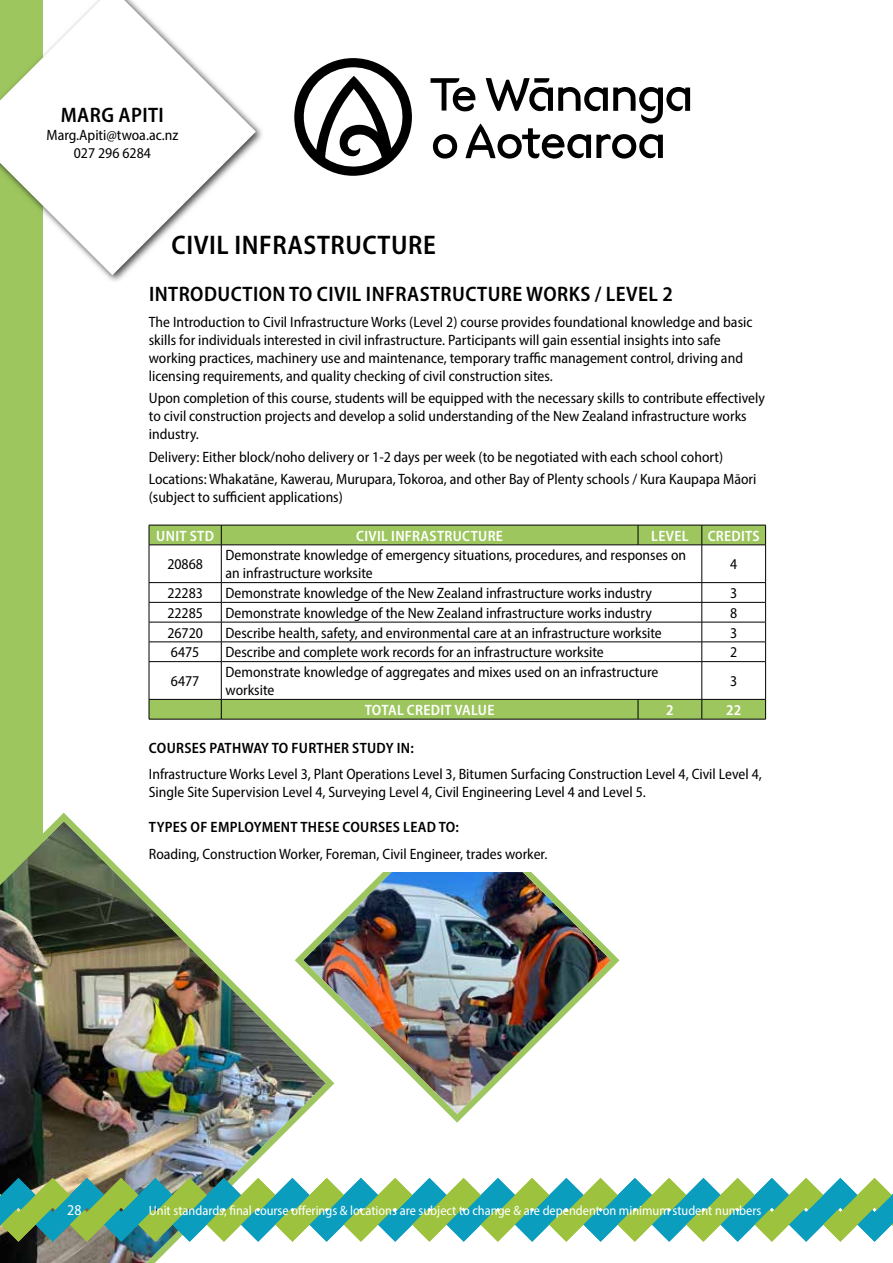
<style>
.page{position:relative;width:893px;height:1263px;background:#fff}
.page>*{position:absolute;margin:0;border:0;box-sizing:border-box;transform-origin:0 0}
.t1{font:600 semi-condensed 27px "Myriad Pro";letter-spacing:.02em;color:#000}
.t2{font:600 semi-condensed 21px "Myriad Pro";letter-spacing:.02em;color:#000}
.t3{font:semi-condensed 15px/18px "Myriad Pro";color:#000}
.t4{font:600 semi-condensed 15px "Myriad Pro";letter-spacing:.02em;color:#000}
.t5{font:600 semi-condensed 15px "Myriad Pro";letter-spacing:.02em;color:#fff}
.t6{font:semi-condensed 15px "Myriad Pro";color:#fff}
.t7{font:semi-condensed 13.5px "Myriad Pro";color:#fff}
</style>
<div class="page">
<div style="left:0;top:0;width:43px;height:1263px;background:#9dc65e"></div>
<img style="left:339px;top:872px;width:281px;height:251px">
<img style="left:0;top:812px;width:339px;height:451px">
<div style="left:149px;top:234px;width:616px;height:637px;background:#fff"></div>
<div style="left:150px;top:526px;width:615px;height:193px;background:#9dc65e"></div>
<svg style="left:150px;top:546px;width:615px;height:153px"></svg>
<hr style="left:149px;top:525px;width:72px;height:1px;background:#000">
<svg style="left:149px;top:525px;width:1px;height:20px"></svg>
<hr style="left:221px;top:525px;width:417px;height:1px;background:#000">
<svg style="left:221px;top:525px;width:1px;height:20px"></svg>
<hr style="left:638px;top:525px;width:64px;height:1px;background:#000">
<svg style="left:638px;top:525px;width:1px;height:20px"></svg>
<hr style="left:702px;top:525px;width:64px;height:1px;background:#000">
<svg style="left:702px;top:525px;width:1px;height:20px"></svg>
<svg style="left:765px;top:525px;width:1px;height:20px"></svg>
<svg style="left:149px;top:700px;width:1px;height:19px"></svg>
<svg style="left:221px;top:700px;width:1px;height:19px"></svg>
<svg style="left:638px;top:700px;width:1px;height:19px"></svg>
<svg style="left:702px;top:700px;width:1px;height:19px"></svg>
<svg style="left:765px;top:700px;width:1px;height:19px"></svg>
<hr style="left:149px;top:545px;width:72px;height:1px;background:#000">
<hr style="left:149px;top:545px;width:1px;height:37px;background:#000">
<hr style="left:221px;top:545px;width:417px;height:1px;background:#000">
<hr style="left:221px;top:545px;width:1px;height:37px;background:#000">
<hr style="left:638px;top:545px;width:64px;height:1px;background:#000">
<hr style="left:702px;top:545px;width:64px;height:1px;background:#000">
<hr style="left:702px;top:545px;width:1px;height:37px;background:#000">
<hr style="left:765px;top:545px;width:1px;height:37px;background:#000">
<hr style="left:149px;top:582px;width:72px;height:1px;background:#000">
<hr style="left:221px;top:582px;width:417px;height:1px;background:#000">
<hr style="left:638px;top:582px;width:64px;height:1px;background:#000">
<hr style="left:702px;top:582px;width:64px;height:1px;background:#000">
<hr style="left:149px;top:602px;width:72px;height:1px;background:#000">
<hr style="left:221px;top:602px;width:417px;height:1px;background:#000">
<hr style="left:638px;top:602px;width:64px;height:1px;background:#000">
<hr style="left:702px;top:602px;width:64px;height:1px;background:#000">
<hr style="left:149px;top:622px;width:72px;height:1px;background:#000">
<hr style="left:221px;top:622px;width:417px;height:1px;background:#000">
<hr style="left:638px;top:622px;width:64px;height:1px;background:#000">
<hr style="left:702px;top:622px;width:64px;height:1px;background:#000">
<hr style="left:149px;top:642px;width:72px;height:1px;background:#000">
<svg style="left:149px;top:583px;width:1px;height:78px"></svg>
<hr style="left:221px;top:642px;width:417px;height:1px;background:#000">
<svg style="left:221px;top:583px;width:1px;height:78px"></svg>
<hr style="left:638px;top:642px;width:64px;height:1px;background:#000">
<hr style="left:702px;top:642px;width:64px;height:1px;background:#000">
<svg style="left:702px;top:583px;width:1px;height:78px"></svg>
<svg style="left:765px;top:583px;width:1px;height:78px"></svg>
<hr style="left:149px;top:661px;width:72px;height:1px;background:#000">
<hr style="left:149px;top:662px;width:1px;height:37px;background:#000">
<hr style="left:221px;top:661px;width:417px;height:1px;background:#000">
<hr style="left:221px;top:662px;width:1px;height:37px;background:#000">
<hr style="left:638px;top:661px;width:64px;height:1px;background:#000">
<hr style="left:702px;top:661px;width:64px;height:1px;background:#000">
<hr style="left:702px;top:662px;width:1px;height:37px;background:#000">
<hr style="left:765px;top:662px;width:1px;height:37px;background:#000">
<hr style="left:149px;top:699px;width:72px;height:1px;background:#000">
<hr style="left:221px;top:699px;width:417px;height:1px;background:#000">
<hr style="left:638px;top:699px;width:64px;height:1px;background:#000">
<hr style="left:702px;top:699px;width:64px;height:1px;background:#000">
<hr style="left:149px;top:719px;width:72px;height:1px;background:#000">
<hr style="left:221px;top:719px;width:417px;height:1px;background:#000">
<hr style="left:638px;top:719px;width:64px;height:1px;background:#000">
<hr style="left:702px;top:719px;width:64px;height:1px;background:#000">
<svg style="left:294px;top:58px;width:118px;height:118px"></svg>
<svg style="left:430px;top:78px;width:260px;height:81px"></svg>
<div style="left:0;top:0;width:265px;height:284px;background:#000;opacity:.75"></div>
<svg style="left:0;top:0;width:256px;height:275px"></svg>
<svg style="left:0;top:1178px;width:893px;height:64px"></svg>
<h2 class="t2" style="left:61px;top:101px;width:105px">MARG APITI</h2>
<p class="t3" style="left:47px;top:125px;width:133px;text-align:center">Marg.Apiti@twoa.ac.nz<br>027 296 6284</p>
<h1 class="t1" style="left:172px;top:228px;width:266px">CIVIL INFRASTRUCTURE</h1>
<h2 class="t2" style="left:149px;top:280px;width:525px">INTRODUCTION TO CIVIL INFRASTRUCTURE WORKS / LEVEL 2</h2>
<p class="t3" style="left:149px;top:313px;width:605px">The Introduction to Civil Infrastructure Works (Level 2) course provides foundational knowledge and basic skills for individuals interested in civil infrastructure. Participants will gain essential insights into safe working practices, machinery use and maintenance, temporary traffic management control, driving and licensing requirements, and quality checking of civil construction sites.</p>
<p class="t3" style="left:149px;top:389px;width:618px">Upon completion of this course, students will be equipped with the necessary skills to contribute effectively to civil construction projects and develop a solid understanding of the New Zealand infrastructure works industry.</p>
<p class="t3" style="left:149px;top:445px;width:609px;line-height:22.2px">Delivery: Either block/noho delivery or 1-2 days per week (to be negotiated with each school cohort)<br>Locations: Whakatāne, Kawerau, Murupara, Tokoroa, and other Bay of Plenty schools / Kura Kaupapa Māori</p>
<p class="t3" style="left:149px;top:488px;width:196px">(subject to sufficient applications)</p>
<p class="t5" style="left:156px;top:526px;width:59px">UNIT STD</p>
<p class="t5" style="left:356px;top:526px;width:148px">CIVIL INFRASTRUCTURE</p>
<p class="t5" style="left:651px;top:526px;width:39px">LEVEL</p>
<p class="t5" style="left:708px;top:526px;width:54px">CREDITS</p>
<p class="t3" style="left:167px;top:555px;width:37px">20868</p>
<p class="t3" style="left:226px;top:546px;width:462px">Demonstrate knowledge of emergency situations, procedures, and responses on an infrastructure worksite</p>
<p class="t3" style="left:730px;top:555px;width:9px">4</p>
<p class="t3" style="left:167px;top:584px;width:37px">22283</p>
<p class="t3" style="left:226px;top:584px;width:428px">Demonstrate knowledge of the New Zealand infrastructure works industry</p>
<p class="t3" style="left:730px;top:584px;width:9px">3</p>
<p class="t3" style="left:167px;top:604px;width:37px">22285</p>
<p class="t3" style="left:226px;top:604px;width:428px">Demonstrate knowledge of the New Zealand infrastructure works industry</p>
<p class="t3" style="left:730px;top:604px;width:9px">8</p>
<p class="t3" style="left:167px;top:623px;width:37px">26720</p>
<p class="t3" style="left:226px;top:623px;width:438px">Describe health, safety, and environmental care at an infrastructure worksite</p>
<p class="t3" style="left:730px;top:623px;width:9px">3</p>
<p class="t3" style="left:171px;top:643px;width:30px">6475</p>
<p class="t3" style="left:226px;top:643px;width:380px">Describe and complete work records for an infrastructure worksite</p>
<p class="t3" style="left:730px;top:643px;width:9px">2</p>
<p class="t3" style="left:171px;top:672px;width:30px">6477</p>
<p class="t3" style="left:226px;top:663px;width:434px">Demonstrate knowledge of aggregates and mixes used on an infrastructure worksite</p>
<p class="t3" style="left:730px;top:672px;width:9px">3</p>
<p class="t5" style="left:365px;top:700px;width:131px">TOTAL CREDIT VALUE</p>
<p class="t5" style="left:666px;top:700px;width:9px">2</p>
<p class="t5" style="left:726px;top:700px;width:16px">22</p>
<p class="t4" style="left:149px;top:738px;width:266px">COURSES PATHWAY TO FURTHER STUDY IN:</p>
<p class="t3" style="left:149px;top:765px;width:614px">Infrastructure Works Level 3, Plant Operations Level 3, Bitumen Surfacing Construction Level 4, Civil Level 4,<br>Single Site Supervision Level 4, Surveying Level 4, Civil Engineering Level 4 and Level 5.</p>
<p class="t4" style="left:149px;top:818px;width:311px">TYPES OF EMPLOYMENT THESE COURSES LEAD TO:</p>
<p class="t3" style="left:149px;top:844px;width:400px">Roading, Construction Worker, Foreman, Civil Engineer, trades worker.</p>
<p class="t6" style="left:67px;top:1201px;width:16px">28</p>
<p class="t7" style="left:149px;top:1202px;width:614px">Unit standards, final course offerings &amp; locations are subject to change &amp; are dependent on minimum student numbers</p>
</div>
